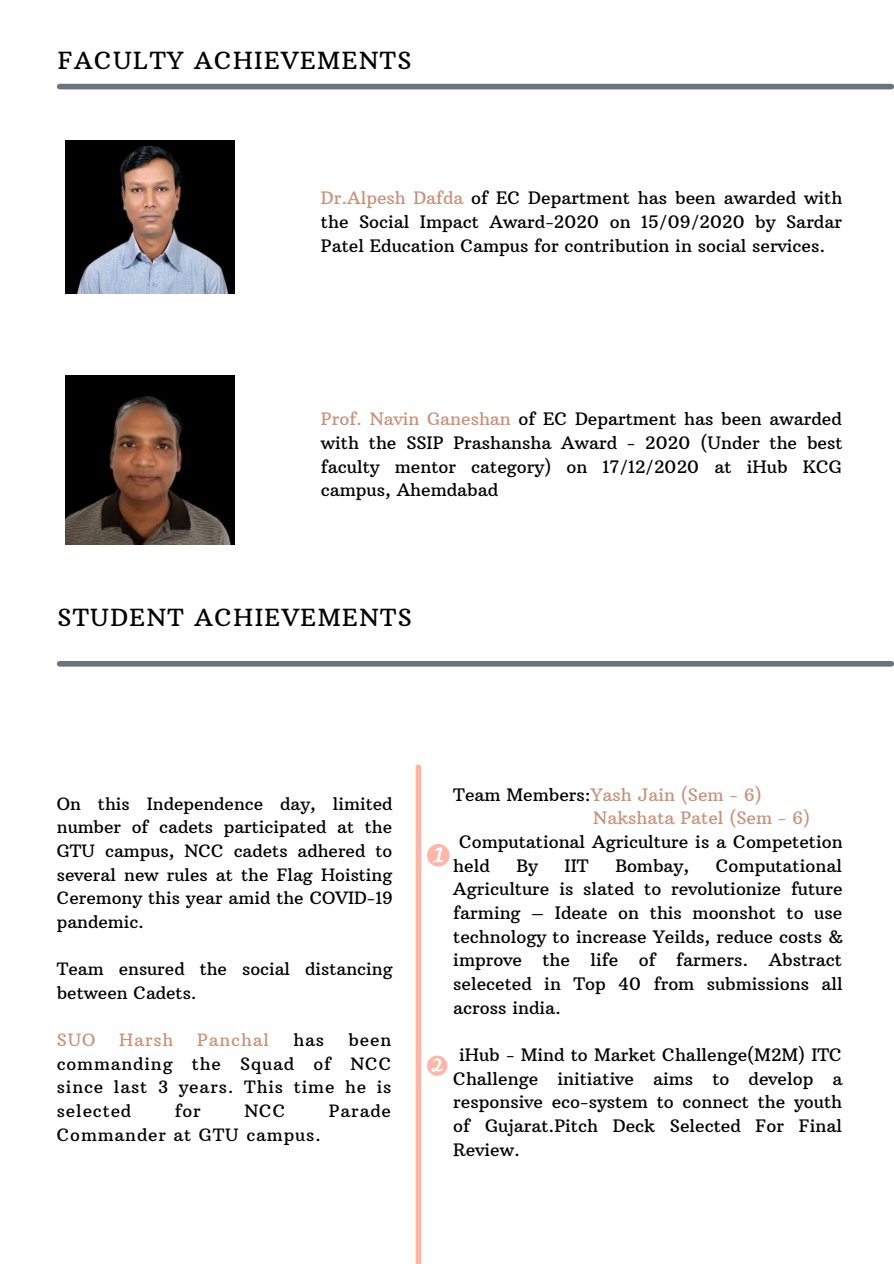
<style>
.page{position:relative;width:894px;height:1264px;background:#fff}
.page>*{position:absolute;margin:0;border:0;box-sizing:border-box;transform-origin:0 0}
.t1{font:24px "Arbutus Slab";letter-spacing:.06em;color:#000}
.t2{font:17.55px/23.7px "Arbutus Slab";color:#000;text-align:justify}
.t3{font:17.55px/23.7px "Arbutus Slab";color:#c8927a}
.t4{font:17.25px/23.7px "Arbutus Slab";color:#000;text-align:justify}
.t5{font:17.25px "Arbutus Slab";letter-spacing:.05em;color:#000}
.t6{font:17.25px "Arbutus Slab";letter-spacing:.05em;color:#c8927a}
.s1{color:#c8927a}
.s2{color:#000}
</style>
<div class="page">
<img style="left:66px;top:141px;width:169px;height:153px">
<img style="left:66px;top:375px;width:169px;height:169px">
<div style="left:60px;top:84px;width:831px;height:5px;background:#6b747c"></div>
<div style="left:60px;top:661px;width:831px;height:5px;background:#6b747c"></div>
<div style="left:415px;top:767px;width:6px;height:496px;background:#ffb6a9"></div>
<svg style="left:427px;top:844px;width:22px;height:22px"></svg>
<svg style="left:427px;top:1055px;width:20px;height:20px"></svg>
<h1 class="t1" style="left:58px;top:45px;width:355px">FACULTY ACHIEVEMENTS</h1>
<p class="t2" style="left:321px;top:186px;width:523px"><span class="s1">Dr.Alpesh Dafda</span> of EC Department has been awarded with the Social Impact Award-2020 on 15/09/2020 by Sardar Patel Education Campus for contribution in social services.</p>
<p class="t2" style="left:321px;top:407px;width:523px"><span class="s1">Prof. Navin Ganeshan</span> of EC Department has been awarded with the SSIP Prashansha Award - 2020 (Under the best faculty mentor category) on 17/12/2020 at iHub KCG campus, Ahemdabad</p>
<h1 class="t1" style="left:57px;top:602px;width:356px">STUDENT ACHIEVEMENTS</h1>
<p class="t4" style="left:57px;top:791px;width:337px">On this Independence day, limited number of cadets participated at the GTU campus, NCC cadets adhered to several new rules at the Flag Hoisting Ceremony this year amid the COVID-19 pandemic.</p>
<p class="t4" style="left:57px;top:957px;width:337px">Team ensured the social distancing between Cadets.</p>
<p class="t6" style="left:57px;top:1029px;width:40px">SUO</p>
<p class="t6" style="left:119px;top:1029px;width:56px">Harsh</p>
<p class="t6" style="left:197px;top:1029px;width:73px">Panchal</p>
<p class="t4" style="left:293px;top:1028px;width:32px">has</p>
<p class="t4" style="left:57px;top:1028px;width:336px;text-indent:292px">been commanding the Squad of NCC since last 3 years. This time he is selected</p>
<p class="t4" style="left:175px;top:1099px;width:28px">for</p>
<p class="t4" style="left:244px;top:1099px;width:42px">NCC</p>
<p class="t4" style="left:329px;top:1099px;width:64px">Parade</p>
<p class="t5" style="left:57px;top:1123px;width:265px">Commander at GTU campus.</p>
<p class="t3" style="left:593px;top:782px;width:218px;text-indent:-140px"><span class="s2">Team Members:</span>Yash Jain (Sem - 6)<br>Nakshata Patel (Sem - 6)</p>
<p class="t2" style="left:453px;top:830px;width:390px;text-indent:6px">Computational Agriculture is a Competetion held</p>
<p class="t2" style="left:453px;top:853px;width:391px;text-indent:262px">Computational Agriculture is slated to revolutionize future farming – Ideate on this moonshot to use technology to increase Yeilds, reduce costs &amp; improve the life of farmers. Abstract seleceted in Top 40 from submissions all across india.</p>
<p class="t2" style="left:453px;top:1042px;width:390px;text-indent:6px">iHub - Mind to Market Challenge(M2M) ITC Challenge initiative aims to develop a responsive eco-system to connect the youth of Gujarat.Pitch Deck Selected For Final Review.</p>
<p class="t2" style="left:516px;top:853px;width:23px">By</p>
<p class="t2" style="left:564px;top:853px;width:26px">IIT</p>
<p class="t2" style="left:615px;top:853px;width:75px">Bombay,</p>
</div>
